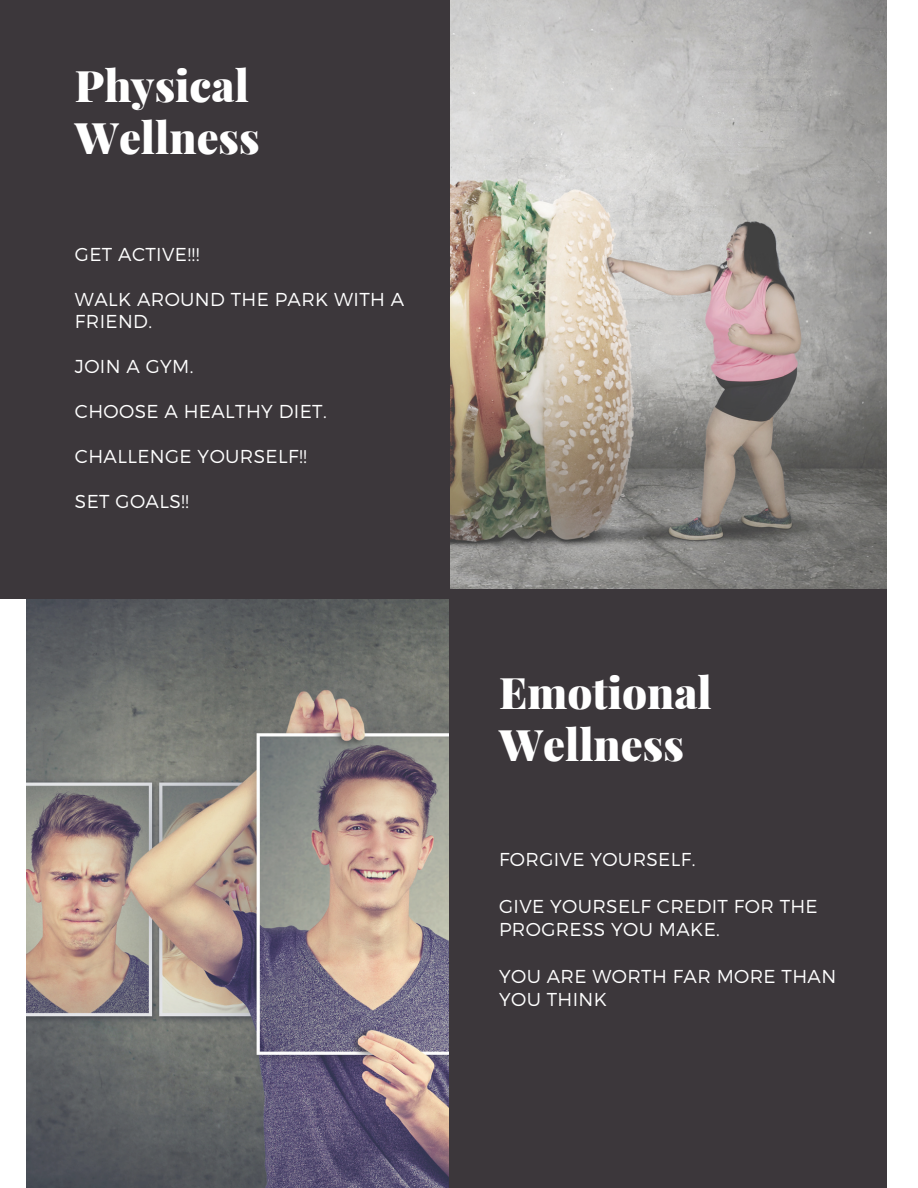
<style>
.page{position:relative;width:918px;height:1188px;background:#fff}
.page>*{position:absolute;margin:0;border:0;box-sizing:border-box;transform-origin:0 0}
.t1{font:900 43.65px/51.9px "Playfair Display";color:#fff}
.t2{font:300 18.75px/22.5px "Montserrat";letter-spacing:.02em;color:#fff}
.t3{font:300 18.6px/23.2px "Montserrat";letter-spacing:.02em;color:#fff}
</style>
<div class="page">
<img style="left:26px;top:0;width:861px;height:1188px">
<div style="left:0;top:0;width:450px;height:591px;background:#3c373b"></div>
<div style="left:0;top:580px;width:450px;height:18px;background:#3c373b"></div>
<div style="left:450px;top:597px;width:436px;height:591px;background:#3c373b"></div>
<div style="left:450px;top:590px;width:436px;height:18px;background:#3c373b"></div>
<h1 class="t1" style="left:75px;top:58px;width:186px">Physical<br>Wellness</h1>
<p class="t2" style="left:75px;top:242px;width:126px">GET ACTIVE!!!</p>
<p class="t2" style="left:75px;top:287px;width:331px">WALK AROUND THE PARK WITH A<br>FRIEND.</p>
<p class="t2" style="left:75px;top:354px;width:120px">JOIN A GYM.</p>
<p class="t2" style="left:75px;top:399px;width:253px">CHOOSE A HEALTHY DIET.</p>
<p class="t2" style="left:75px;top:444px;width:233px">CHALLENGE YOURSELF!!</p>
<p class="t2" style="left:75px;top:489px;width:116px">SET GOALS!!</p>
<h1 class="t1" style="left:499px;top:665px;width:214px">Emotional<br>Wellness</h1>
<p class="t3" style="left:499px;top:847px;width:198px">FORGIVE YOURSELF.</p>
<p class="t3" style="left:499px;top:894px;width:320px">GIVE YOURSELF CREDIT FOR THE<br>PROGRESS YOU MAKE.</p>
<p class="t3" style="left:499px;top:963px;width:339px">YOU ARE WORTH FAR MORE THAN<br>YOU THINK</p>
</div>
